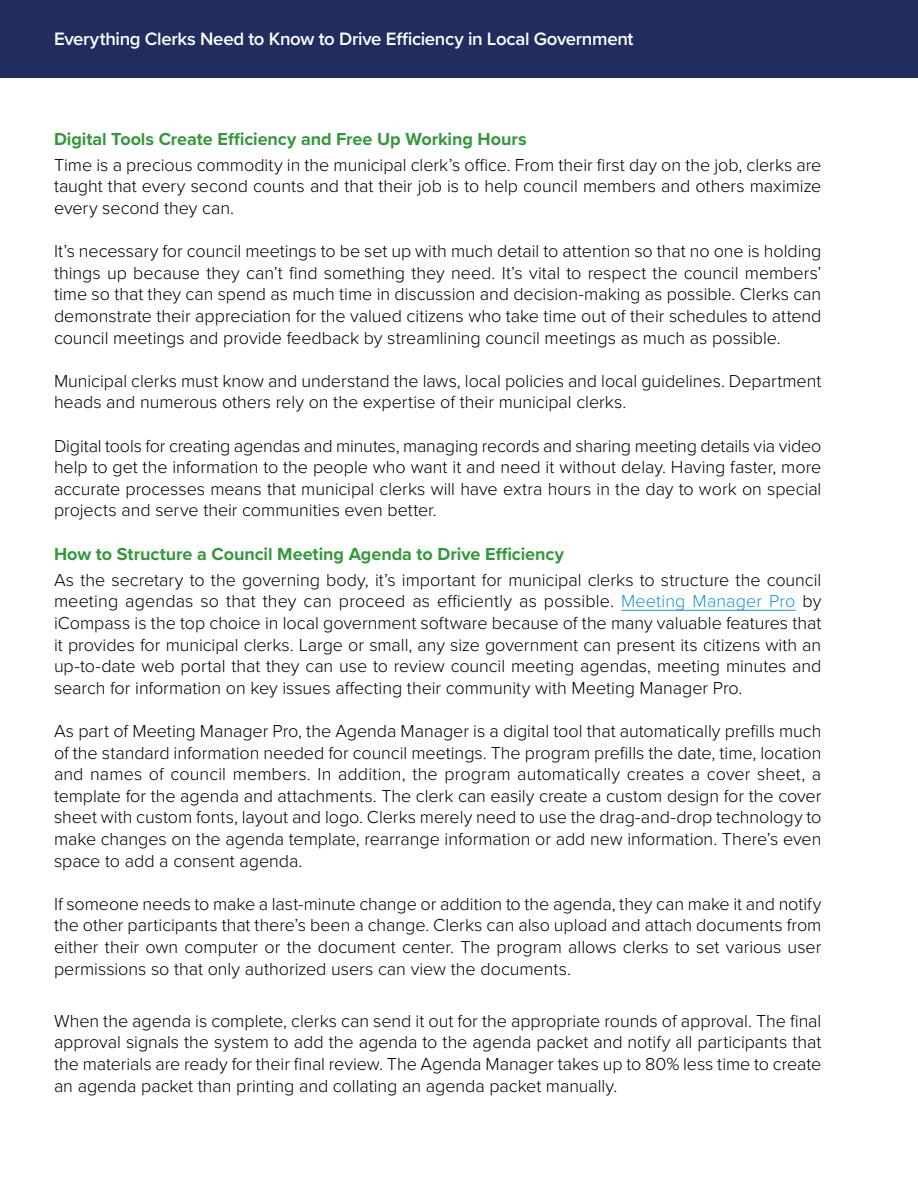
<style>
.page{position:relative;width:918px;height:1188px;background:#fff}
.page>*{position:absolute;margin:0;border:0;box-sizing:border-box;transform-origin:0 0}
.t1{font:600 18.6px "Proxima Nova";letter-spacing:-.015em;color:#fff}
.t2{font:300 18px/21.6px "Proxima Nova";letter-spacing:-.005em;color:#000;text-align:justify}
.t3{font:700 18px "Proxima Nova";letter-spacing:-.005em;color:#339938}
.s1{color:#1899d6}
</style>
<div class="page">
<hr style="left:621px;top:610px;width:175px;height:1px;background:#1899d6">
<div style="left:0;top:0;width:918px;height:77px;background:#202d5e"></div>
<p class="t1" style="left:54px;top:25px;width:581px">Everything Clerks Need to Know to Drive Efficiency in Local Government</p>
<p class="t3" style="left:54px;top:125px;width:474px">Digital Tools Create Efficiency and Free Up Working Hours</p>
<p class="t2" style="left:54px;top:153px;width:769px">Time is a precious commodity in the municipal clerk’s office. From their first day on the job, clerks are taught that every second counts and that their job is to help council members and others maximize every second they can.</p>
<p class="t2" style="left:54px;top:239px;width:769px">It’s necessary for council meetings to be set up with much detail to attention so that no one is holding things up because they can’t find something they need. It’s vital to respect the council members’ time so that they can spend as much time in discussion and decision-making as possible. Clerks can demonstrate their appreciation for the valued citizens who take time out of their schedules to attend council meetings and provide feedback by streamlining council meetings as much as possible.</p>
<p class="t2" style="left:54px;top:369px;width:769px">Municipal clerks must know and understand the laws, local policies and local guidelines. Department heads and numerous others rely on the expertise of their municipal clerks.</p>
<p class="t2" style="left:54px;top:434px;width:769px">Digital tools for creating agendas and minutes, managing records and sharing meeting details via video help to get the information to the people who want it and need it without delay. Having faster, more accurate processes means that municipal clerks will have extra hours in the day to work on special projects and serve their communities even better.</p>
<p class="t3" style="left:54px;top:540px;width:511px">How to Structure a Council Meeting Agenda to Drive Efficiency</p>
<p class="t2" style="left:54px;top:568px;width:769px">As the secretary to the governing body, it’s important for municipal clerks to structure the council meeting agendas so that they can proceed as efficiently as possible. <span class="s1">Meeting Manager Pro</span> by iCompass is the top choice in local government software because of the many valuable features that it provides for municipal clerks. Large or small, any size government can present its citizens with an up-to-date web portal that they can use to review council meeting agendas, meeting minutes and search for information on key issues affecting their community with Meeting Manager Pro.</p>
<p class="t2" style="left:54px;top:719px;width:769px">As part of Meeting Manager Pro, the Agenda Manager is a digital tool that automatically prefills much of the standard information needed for council meetings. The program prefills the date, time, location and names of council members. In addition, the program automatically creates a cover sheet, a template for the agenda and attachments. The clerk can easily create a custom design for the cover sheet with custom fonts, layout and logo. Clerks merely need to use the drag-and-drop technology to make changes on the agenda template, rearrange information or add new information. There’s even space to add a consent agenda.</p>
<p class="t2" style="left:54px;top:892px;width:769px">If someone needs to make a last-minute change or addition to the agenda, they can make it and notify the other participants that there’s been a change. Clerks can also upload and attach documents from either their own computer or the document center. The program allows clerks to set various user permissions so that only authorized users can view the documents.</p>
<p class="t2" style="left:54px;top:1009px;width:769px">When the agenda is complete, clerks can send it out for the appropriate rounds of approval. The final approval signals the system to add the agenda to the agenda packet and notify all participants that the materials are ready for their final review. The Agenda Manager takes up to 80% less time to create an agenda packet than printing and collating an agenda packet manually.</p>
</div>
